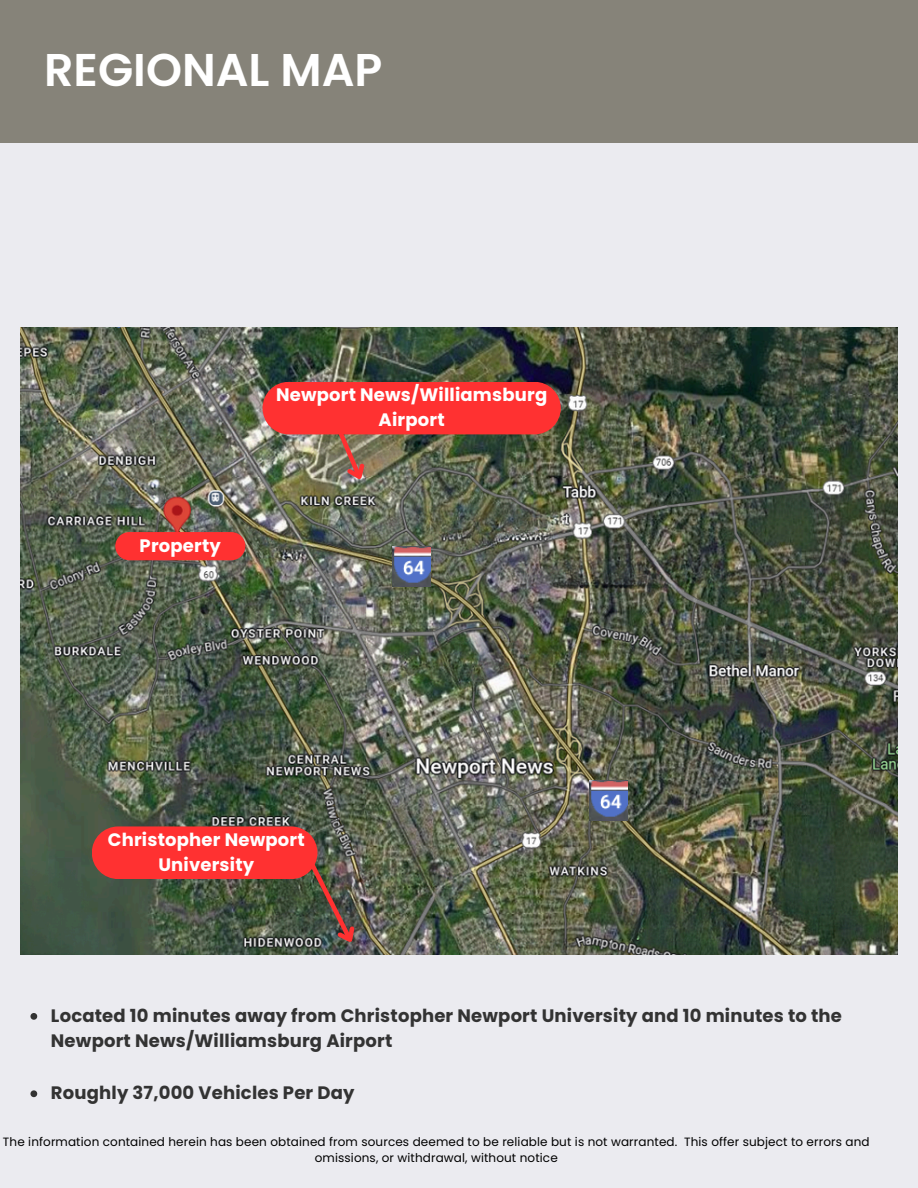
<style>
.page{position:relative;width:918px;height:1188px;background:#ebebf0}
.page>*{position:absolute;margin:0;border:0;box-sizing:border-box;transform-origin:0 0}
.t1{font:600 45.9px "Poppins";color:#fff}
.t2{font:700 18px/24.8px "Poppins";letter-spacing:.01em;color:#333}
.t3{font:700 18px/24.8px "Poppins";letter-spacing:.01em;color:#fff;text-align:center}
.t4{font:12px/16px "Poppins";letter-spacing:.01em;color:#000;text-align:center}
</style>
<div class="page">
<div style="left:0;top:0;width:918px;height:142px;background:#868379"></div>
<img style="left:20px;top:328px;width:878px;height:627px">
<div style="left:263px;top:382px;width:298px;height:52px;background:#ff3131;border-radius:26px"></div>
<div style="left:92px;top:826px;width:225px;height:53px;background:#ff3131;border-radius:26px"></div>
<img style="left:300px;top:847px;width:65px;height:105px">
<svg style="left:334px;top:434px;width:40px;height:55px;background:#937561"></svg>
<div style="left:115px;top:532px;width:130px;height:28px;background:#ff3131"></div>
<img style="left:393px;top:546px;width:38px;height:41px">
<img style="left:590px;top:780px;width:38px;height:41px">
<svg style="left:30px;top:1013px;width:7px;height:7px"></svg>
<svg style="left:30px;top:1090px;width:7px;height:7px"></svg>
<h2 class="t1" style="left:44px;top:38px;width:340px">REGIONAL MAP</h2>
<h2 class="t3" style="left:140px;top:533px;width:83px">Property</h2>
<h1 class="t3" style="left:276px;top:383px;width:273px">Newport News/Williamsburg<br>Airport</h1>
<p class="t3" style="left:108px;top:827px;width:198px">Christopher Newport<br>University</p>
<p class="t2" style="left:51px;top:1003px;width:793px">Located 10 minutes away from Christopher Newport University and 10 minutes to the<br>Newport News/Williamsburg Airport</p>
<p class="t2" style="left:51px;top:1081px;width:305px">Roughly 37,000 Vehicles Per Day</p>
<h2 class="t4" style="left:3px;top:1133px;width:868px">The information contained herein has been obtained from sources deemed to be reliable but is not warranted. This offer subject to errors and omissions, or withdrawal, without notice</h2>
</div>
